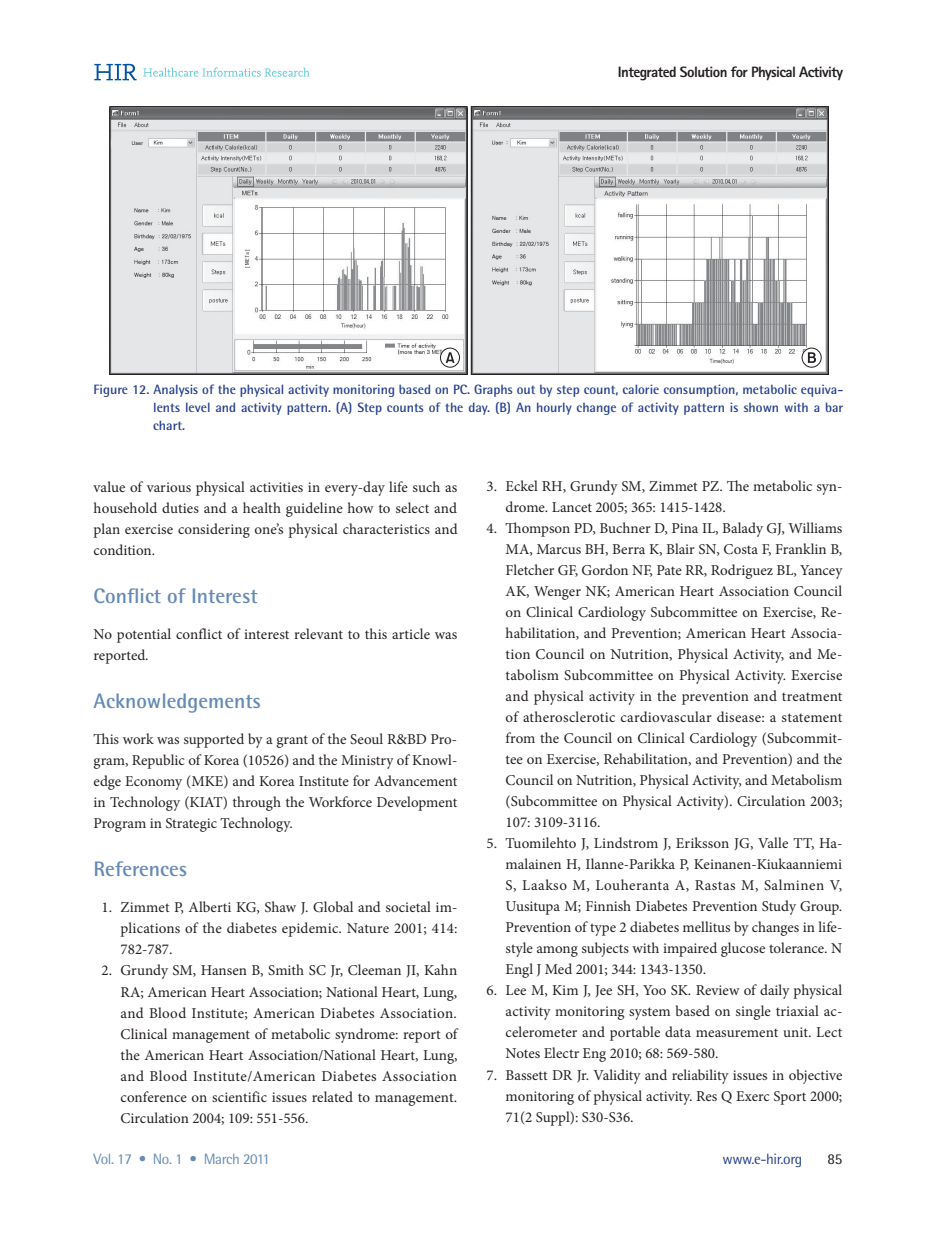
<style>
.page{position:relative;width:936px;height:1234px;background:#fff}
.page>*{position:absolute;margin:0;border:0;box-sizing:border-box;transform-origin:0 0}
.t1{font:700 21px "Rotis Semi Sans Std";color:#658ab5}
.t2{font:15px/21px "Minion Pro";color:#231f20;text-align:justify}
.t3{font:800 15px "Rotis Sans Serif Std";letter-spacing:-.04em;color:#231f20}
.t4{font:15px "Rotis Semi Sans Std";letter-spacing:-.025em;color:#658ab5}
.t5{font:15px "Rotis Semi Sans Std";letter-spacing:-.025em;color:#253f8e}
.t6{font:15px "Rotis Semi Sans Std";color:#231f20}
.t7{font:700 13.5px/18px "Rotis Semi Sans Std";color:#253f8e;text-align:justify}
</style>
<div class="page">
<svg style="left:94px;top:64px;width:42px;height:16px"></svg>
<svg style="left:143px;top:67px;width:166px;height:10px"></svg>
<svg style="left:109px;top:106px;width:719px;height:269px"></svg>
<div style="left:440px;top:348px;width:19px;height:19px;background:#fff;border-radius:50%"></div>
<div style="left:440px;top:348px;width:19px;height:19px;border:1px solid #231f20;border-radius:50%"></div>
<svg style="left:446px;top:352px;width:8px;height:11px"></svg>
<svg style="left:802px;top:348px;width:19px;height:19px"></svg>
<div style="left:801px;top:348px;width:20px;height:19px;border:1px solid #231f20;border-radius:50%"></div>
<svg style="left:807px;top:352px;width:9px;height:11px"></svg>
<p class="t3" style="left:618px;top:62px;width:227px">Integrated Solution for Physical Activity</p>
<p class="t7" style="left:153px;top:380px;width:691px;text-indent:-60px">Figure 12. Analysis of the physical activity monitoring based on PC. Graphs out by step count, calorie consumption, metabolic equiva&shy;lents level and activity pattern. (A) Step counts of the day. (B) An hourly change of activity pattern is shown with a bar chart.</p>
<p class="t2" style="left:94px;top:477px;width:365px">value of various physical activities in every-day life such as household duties and a health guideline how to select and plan exercise considering one’s physical characteristics and condition.</p>
<h1 class="t1" style="left:94px;top:582px;width:166px">Conflict of Interest</h1>
<p class="t2" style="left:94px;top:624px;width:365px">No potential conflict of interest relevant to this article was reported.</p>
<h1 class="t1" style="left:94px;top:687px;width:169px">Acknowledgements</h1>
<p class="t2" style="left:94px;top:729px;width:365px">This work was supported by a grant of the Seoul R&amp;BD Pro&shy;gram, Republic of Korea (10526) and the Ministry of Knowl&shy;edge Economy (MKE) and Korea Institute for Advancement in Technology (KIAT) through the Workforce Development Program in Strategic Technology.</p>
<h1 class="t1" style="left:94px;top:855px;width:95px">References</h1>
<p class="t2" style="left:121px;top:897px;width:338px;text-indent:-19px">1. Zimmet P, Alberti KG, Shaw J. Global and societal im&shy;plications of the diabetes epidemic. Nature 2001; 414:<br>782-787.</p>
<p class="t2" style="left:121px;top:960px;width:338px;text-indent:-19px">2. Grundy SM, Hansen B, Smith SC Jr, Cleeman JI, Kahn RA; American Heart Association; National Heart, Lung, and Blood Institute; American Diabetes Association.<br>Clinical management of metabolic syndrome: report of the American Heart Association/National Heart, Lung, and Blood Institute/American Diabetes Association conference on scientific issues related to management.<br>Circulation 2004; 109: 551-556.</p>
<p class="t2" style="left:505px;top:475px;width:338px;text-indent:-19px">3. Eckel RH, Grundy SM, Zimmet PZ. The metabolic syn&shy;drome. Lancet 2005; 365: 1415-1428.</p>
<p class="t2" style="left:505px;top:517px;width:338px;text-indent:-19px">4. Thompson PD, Buchner D, Pina IL, Balady GJ, Williams MA, Marcus BH, Berra K, Blair SN, Costa F, Franklin B, Fletcher GF, Gordon NF, Pate RR, Rodriguez BL, Yancey AK, Wenger NK; American Heart Association Council on Clinical Cardiology Subcommittee on Exercise, Re&shy;habilitation, and Prevention; American Heart Associa&shy;tion Council on Nutrition, Physical Activity, and Me&shy;tabolism Subcommittee on Physical Activity. Exercise and physical activity in the prevention and treatment of atherosclerotic cardiovascular disease: a statement from the Council on Clinical Cardiology (Subcommit&shy;tee on Exercise, Rehabilitation, and Prevention) and the Council on Nutrition, Physical Activity, and Metabolism (Subcommittee on Physical Activity). Circulation 2003; 107: 3109-3116.</p>
<p class="t2" style="left:505px;top:832px;width:338px;text-indent:-19px">5. Tuomilehto J, Lindstrom J, Eriksson JG, Valle TT, Ha&shy;malainen H, Ilanne-Parikka P, Keinanen-Kiukaanniemi S, Laakso M, Louheranta A, Rastas M, Salminen V, Uusitupa M; Finnish Diabetes Prevention Study Group.<br>Prevention of type 2 diabetes mellitus by changes in life&shy;style among subjects with impaired glucose tolerance. N Engl J Med 2001; 344: 1343-1350.</p>
<p class="t2" style="left:505px;top:979px;width:338px;text-indent:-19px">6. Lee M, Kim J, Jee SH, Yoo SK. Review of daily physical activity monitoring system based on single triaxial ac&shy;celerometer and portable data measurement unit. Lect Notes Electr Eng 2010; 68: 569-580.</p>
<p class="t2" style="left:505px;top:1063px;width:338px;text-indent:-19px">7. Bassett DR Jr. Validity and reliability issues in objective monitoring of physical activity. Res Q Exerc Sport 2000; 71(2 Suppl): S30-S36.</p>
<p class="t4" style="left:94px;top:1150px;width:178px">Vol. 17 • No. 1 • March 2011</p>
<p class="t5" style="left:722px;top:1150px;width:81px">www.e-hir.org</p>
<p class="t6" style="left:827px;top:1150px;width:16px">85</p>
</div>
